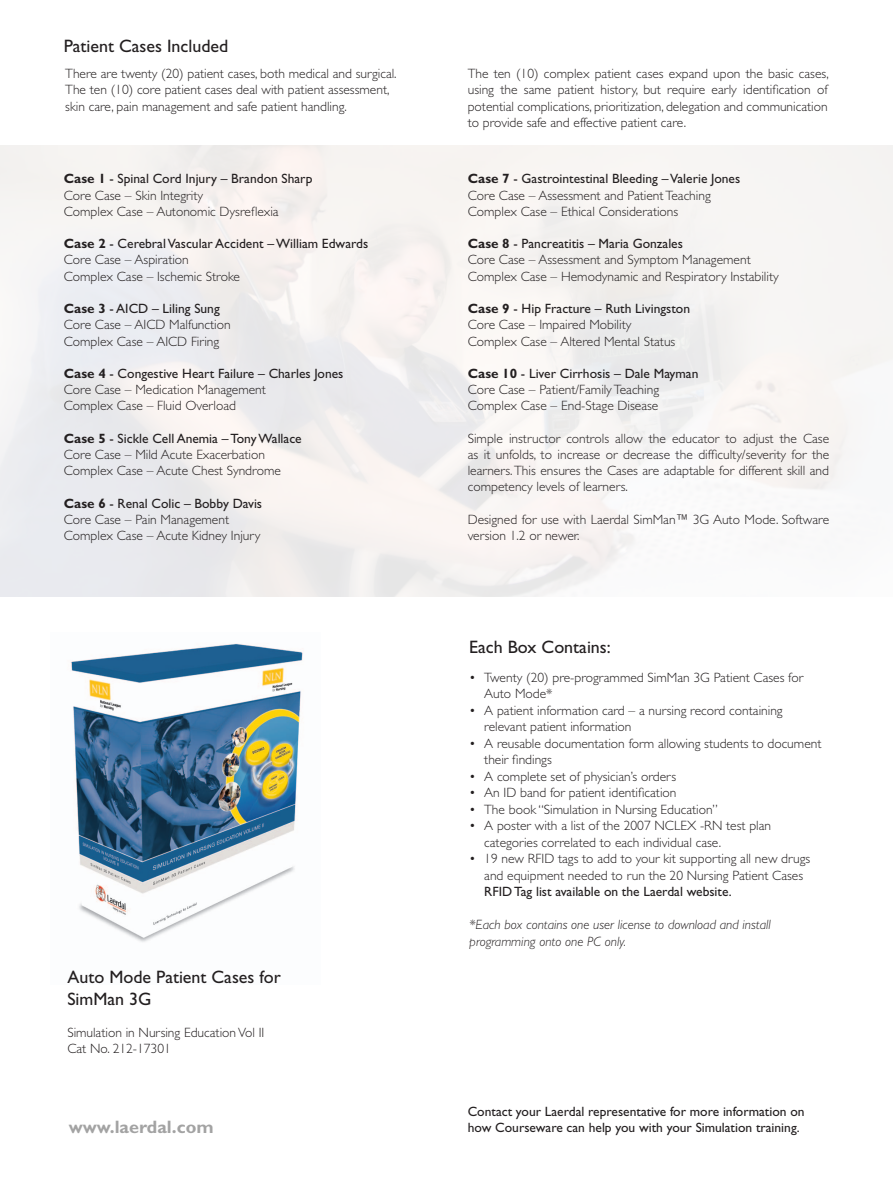
<style>
.page{position:relative;width:893px;height:1191px;background:#fff}
.page>*{position:absolute;margin:0;border:0;box-sizing:border-box;transform-origin:0 0}
.t1{font:18px/21.6px "Gill Sans";color:#231f20}
.t2{font:700 18px "Gill Sans";color:#a3a3a3}
.t3{font:300 13.5px/16.2px "Gill Sans";color:#231f20}
.t4{font:13.5px/16.2px "Gill Sans";color:#231f20}
.t5{font:italic 300 13.5px/16.5px "Gill Sans";color:#231f20}
.s1{font-weight:700}
.s2{font-weight:400}
</style>
<div class="page">
<img style="left:70px;top:643px;width:233px;height:299px">
<h1 class="t1" style="left:64px;top:35px;width:166px">Patient Cases Included</h1>
<p class="t3" style="left:65px;top:65px;width:333px">There are twenty (20) patient cases, both medical and surgical.<br>The ten (10) core patient cases deal with patient assessment, skin care, pain management and safe patient handling.</p>
<p class="t3" style="left:468px;top:65px;width:362px;text-align:justify">The ten (10) complex patient cases expand upon the basic cases, using the same patient history, but require early identification of potential complications, prioritization, delegation and communication to provide safe and effective patient care.</p>
<p class="t3" style="left:64px;top:171px;width:250px"><span class="s1">Case 1</span> <span class="s2">- Spinal Cord Injury – Brandon Sharp<br></span>Core Case – Skin Integrity<br>Complex Case – Autonomic Dysreflexia</p>
<p class="t3" style="left:64px;top:236px;width:306px"><span class="s1">Case 2</span> <span class="s2">- Cerebral Vascular Accident – William Edwards<br></span>Core Case – Aspiration<br>Complex Case – Ischemic Stroke</p>
<p class="t3" style="left:64px;top:301px;width:168px"><span class="s1">Case 3</span> <span class="s2">- AICD – Liling Sung<br></span>Core Case – AICD Malfunction<br>Complex Case – AICD Firing</p>
<p class="t3" style="left:64px;top:365px;width:281px"><span class="s1">Case 4</span> <span class="s2">- Congestive Heart Failure – Charles Jones<br></span>Core Case – Medication Management<br>Complex Case – Fluid Overload</p>
<p class="t3" style="left:64px;top:430px;width:239px"><span class="s1">Case 5</span> <span class="s2">- Sickle Cell Anemia – Tony Wallace<br></span>Core Case – Mild Acute Exacerbation<br>Complex Case – Acute Chest Syndrome</p>
<p class="t3" style="left:64px;top:495px;width:200px"><span class="s1">Case 6</span> <span class="s2">- Renal Colic – Bobby Davis<br></span>Core Case – Pain Management<br>Complex Case – Acute Kidney Injury</p>
<h1 class="t1" style="left:67px;top:966px;width:215px">Auto Mode Patient Cases for<br>SimMan 3G</h1>
<p class="t3" style="left:67px;top:1024px;width:198px">Simulation in Nursing Education Vol II<br>Cat No. 212-17301</p>
<h1 class="t2" style="left:69px;top:1115px;width:146px">www.laerdal.com</h1>
<p class="t3" style="left:468px;top:171px;width:274px"><span class="s1">Case 7</span> <span class="s2">- Gastrointestinal Bleeding – Valerie Jones<br></span>Core Case – Assessment and Patient Teaching<br>Complex Case – Ethical Considerations</p>
<p class="t3" style="left:468px;top:236px;width:312px"><span class="s1">Case 8</span> <span class="s2">- Pancreatitis – Maria Gonzales<br></span>Core Case – Assessment and Symptom Management<br>Complex Case – Hemodynamic and Respiratory Instability</p>
<p class="t3" style="left:468px;top:301px;width:224px"><span class="s1">Case 9</span> <span class="s2">- Hip Fracture – Ruth Livingston<br></span>Core Case – Impaired Mobility<br>Complex Case – Altered Mental Status</p>
<p class="t3" style="left:468px;top:365px;width:232px"><span class="s1">Case 10</span> <span class="s2">- Liver Cirrhosis – Dale Mayman<br></span>Core Case – Patient/Family Teaching<br>Complex Case – End-Stage Disease</p>
<p class="t3" style="left:468px;top:430px;width:363px;text-align:justify">Simple instructor controls allow the educator to adjust the Case as it unfolds, to increase or decrease the difficulty/severity for the learners. This ensures the Cases are adaptable for different skill and competency levels of learners.</p>
<p class="t3" style="left:468px;top:511px;width:363px">Designed for use with Laerdal SimMan™ 3G Auto Mode. Software version 1.2 or newer.</p>
<h1 class="t1" style="left:469px;top:636px;width:143px">Each Box Contains:</h1>
<p class="t3" style="left:484px;top:669px;width:320px;text-indent:-15px">• Twenty (20) pre-programmed SimMan 3G Patient Cases for<br>Auto Mode*</p>
<p class="t3" style="left:484px;top:702px;width:300px;text-indent:-15px">• A patient information card – a nursing record containing relevant patient information</p>
<p class="t3" style="left:484px;top:735px;width:339px;text-indent:-15px">• A reusable documentation form allowing students to document their findings</p>
<p class="t3" style="left:469px;top:768px;width:208px">• A complete set of physician’s orders</p>
<p class="t3" style="left:469px;top:785px;width:209px">• An ID band for patient identification</p>
<p class="t3" style="left:469px;top:801px;width:250px">• The book “Simulation in Nursing Education”</p>
<p class="t3" style="left:484px;top:818px;width:288px;text-indent:-15px">• A poster with a list of the 2007 NCLEX -RN test plan categories correlated to each individual case.</p>
<p class="t3" style="left:469px;top:850px;width:343px;text-align:center">• 19 new RFID tags to add to your kit supporting all new drugs and equipment needed to run the 20 Nursing Patient Cases</p>
<p class="t4" style="left:484px;top:884px;width:249px">RFID Tag list available on the Laerdal website.</p>
<p class="t5" style="left:469px;top:917px;width:303px">*Each box contains one user license to download and install programming onto one PC only.</p>
<p class="t4" style="left:468px;top:1103px;width:338px">Contact your Laerdal representative for more information on how Courseware can help you with your Simulation training.</p>
</div>
